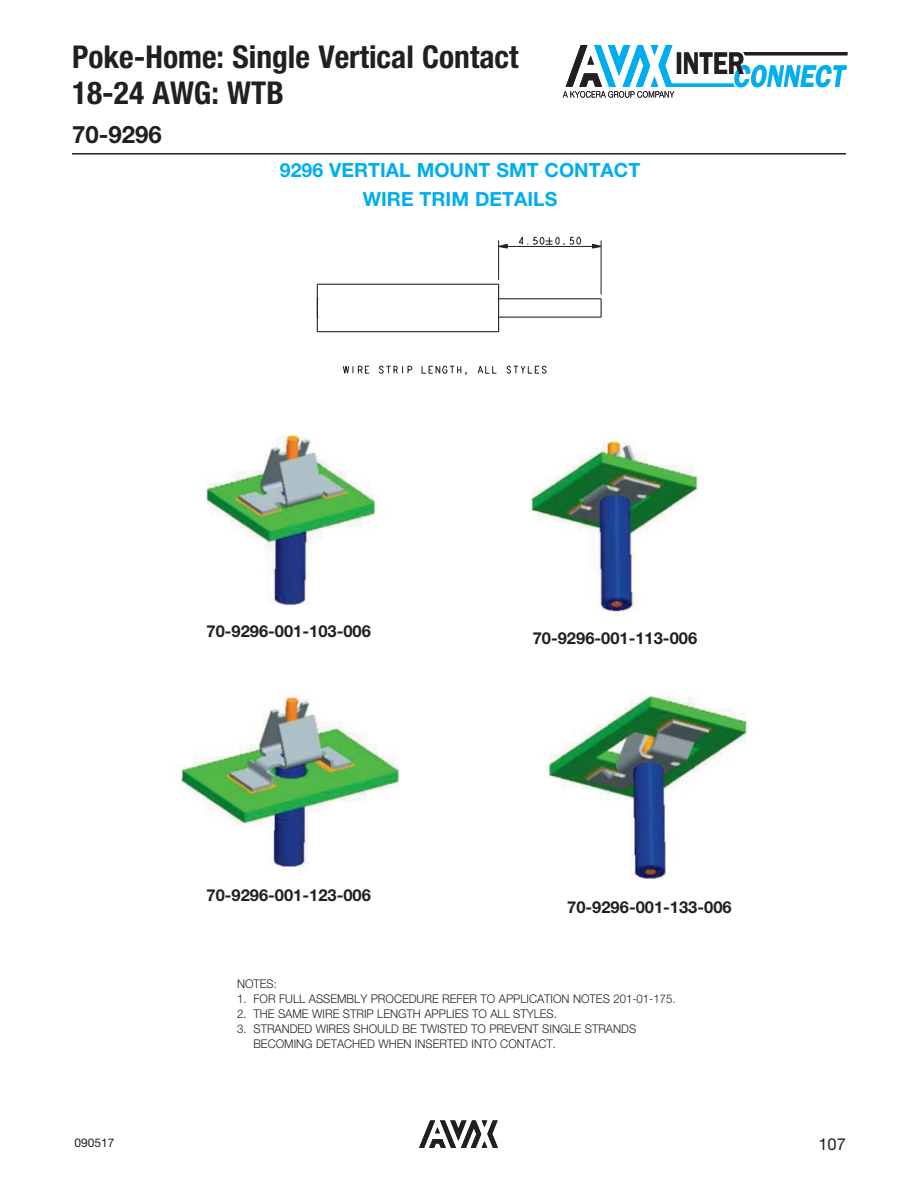
<style>
.page{position:relative;width:918px;height:1188px;background:#fff}
.page>*{position:absolute;margin:0;border:0;box-sizing:border-box;transform-origin:0 0}
.t1{font:700 condensed 31.5px/36px "Helvetica Neue LT Std";color:#231f20}
.t2{font:italic 600 31.5px "Franklin Gothic";color:#00aeef;scale:.8 1}
.t3{font:600 31.5px "Franklin Gothic";color:#231f20;scale:.8 1}
.t4{font:700 24px "Helvetica Neue LT Std";color:#231f20}
.t5{font:700 19.5px/28.5px "Helvetica Neue LT Std";color:#00aeef;text-align:center}
.t6{font:700 16.5px "Helvetica Neue LT Std";color:#231f20}
.t7{font:16.5px "Helvetica Neue LT Std";color:#231f20}
.t8{font:300 12px/15px "Helvetica Neue LT Std";color:#231f20;scale:.95 1}
.t9{font:12px "Helvetica Neue";color:#231f20}
</style>
<div class="page">
<svg style="left:419px;top:1120px;width:79px;height:28px"></svg>
<svg style="left:743px;top:52px;width:104px;height:3px"></svg>
<svg style="left:563px;top:45px;width:172px;height:53px"></svg>
<svg style="left:518px;top:236px;width:63px;height:9px"></svg>
<svg style="left:499px;top:244px;width:9px;height:5px"></svg>
<svg style="left:592px;top:244px;width:9px;height:5px"></svg>
<svg style="left:343px;top:365px;width:26px;height:9px"></svg>
<svg style="left:379px;top:366px;width:33px;height:8px"></svg>
<svg style="left:421px;top:365px;width:46px;height:10px"></svg>
<svg style="left:477px;top:366px;width:20px;height:8px"></svg>
<svg style="left:506px;top:365px;width:41px;height:9px"></svg>
<hr style="left:498px;top:241px;width:1px;height:39px;background:#231f20">
<hr style="left:499px;top:246px;width:102px;height:1px;background:#231f20">
<hr style="left:601px;top:241px;width:1px;height:53px;background:#231f20">
<hr style="left:499px;top:317px;width:102px;height:1px;background:#231f20">
<hr style="left:499px;top:298px;width:102px;height:1px;background:#231f20">
<svg style="left:317px;top:283px;width:183px;height:50px"></svg>
<svg style="left:601px;top:299px;width:1px;height:18px"></svg>
<img style="left:181px;top:434px;width:566px;height:446px">
<hr style="left:72px;top:153px;width:774px;height:2px;background:#231f20">
<h1 class="t1" style="left:72px;top:39px;width:448px">Poke-Home: Single Vertical Contact<br>18-24 AWG: WTB</h1>
<h2 class="t4" style="left:72px;top:125px;width:91px">70-9296</h2>
<h3 class="t5" style="left:280px;top:158px;width:362px">9296 VERTIAL MOUNT SMT CONTACT<br>WIRE TRIM DETAILS</h3>
<h1 class="t3" style="left:675px;top:52px;width:88px">INTER</h1>
<h1 class="t2" style="left:732px;top:65px;width:141px">CONNECT</h1>
<h3 class="t6" style="left:207px;top:625px;width:166px">70-9296-001-103-006</h3>
<h3 class="t6" style="left:207px;top:889px;width:166px">70-9296-001-123-006</h3>
<h3 class="t6" style="left:533px;top:633px;width:166px">70-9296-001-113-006</h3>
<h3 class="t6" style="left:567px;top:901px;width:166px">70-9296-001-133-006</h3>
<p class="t8" style="left:237px;top:977px;width:44px">NOTES:</p>
<p class="t8" style="left:237px;top:992px;width:463px">1. FOR FULL ASSEMBLY PROCEDURE REFER TO APPLICATION NOTES 201-01-175.</p>
<p class="t8" style="left:237px;top:1007px;width:338px">2. THE SAME WIRE STRIP LENGTH APPLIES TO ALL STYLES.</p>
<p class="t8" style="left:253px;top:1022px;width:404px;text-indent:-16px">3. STRANDED WIRES SHOULD BE TWISTED TO PREVENT SINGLE STRANDS<br>BECOMING DETACHED WHEN INSERTED INTO CONTACT.</p>
<p class="t9" style="left:75px;top:1138px;width:42px">090517</p>
<h3 class="t7" style="left:818px;top:1135px;width:29px">107</h3>
</div>
